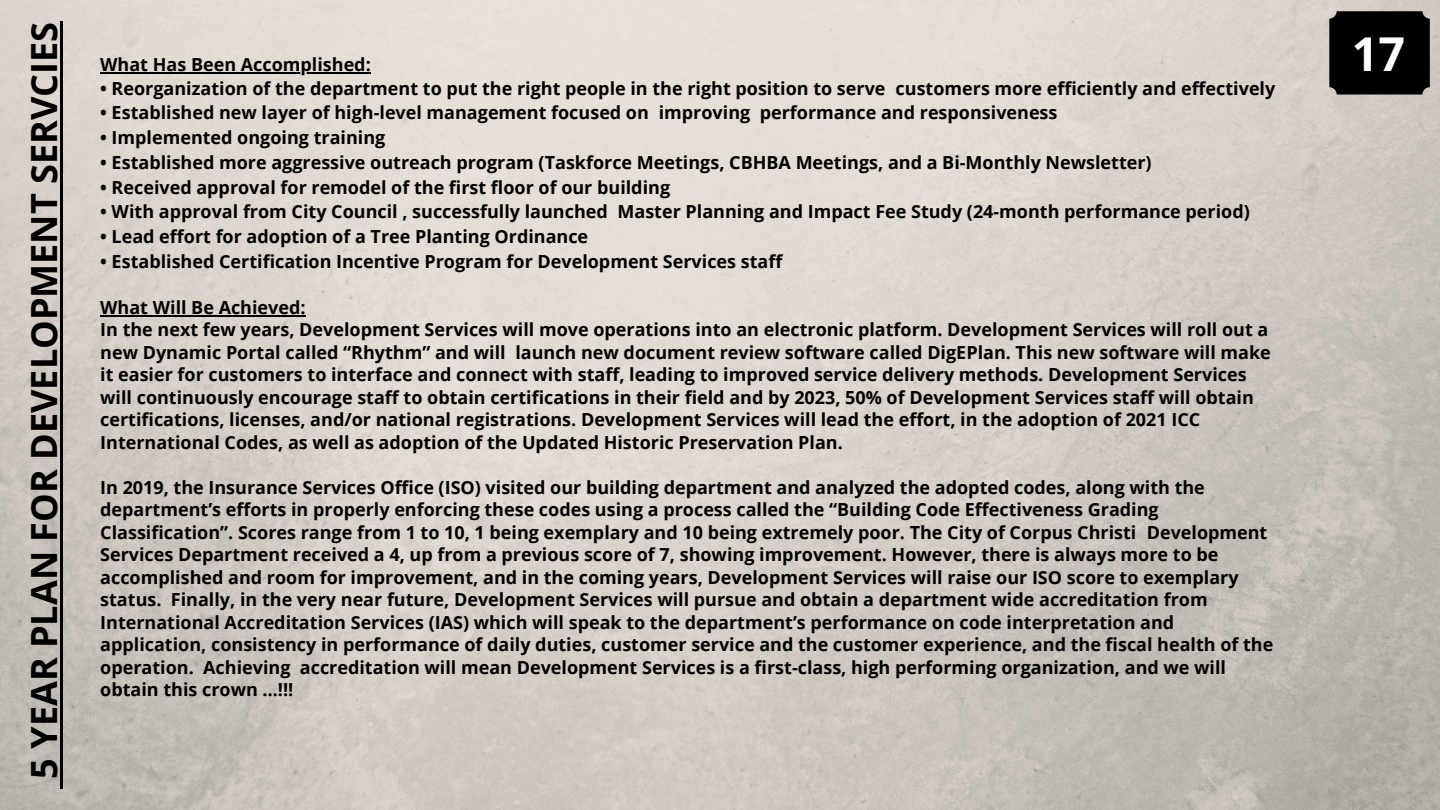
<style>
.page{position:relative;width:1440px;height:810px;background:#fff}
.page>*{position:absolute;margin:0;border:0;box-sizing:border-box;transform-origin:0 0}
.t1{font:700 46.7px "Open Sans";color:#fff}
.t2{font:700 36.1px "Open Sans";color:#000}
.t3{font:700 18px/22.5px "Open Sans";color:#000}
</style>
<div class="page">
<img style="left:0;top:0;width:1440px;height:810px">
<svg style="left:60px;top:779px;width:3px;height:9px"></svg>
<hr style="left:60px;top:22px;width:3px;height:757px;background:#000">
<hr style="left:100px;top:72px;width:271px;height:2px;background:#000">
<hr style="left:100px;top:315px;width:206px;height:2px;background:#000">
<div style="left:1329px;top:11px;width:101px;height:84px;background:#000;border-radius:7px"></div>
<p class="t2" style="left:19px;top:779px;width:759px;rotate:-90deg">5 YEAR PLAN FOR DEVELOPMENT SERVCIES</p>
<p class="t3" style="left:100px;top:52px;width:272px">What Has Been Accomplished:</p>
<p class="t3" style="left:100px;top:76px;width:1177px">• Reorganization of the department to put the right people in the right position to serve customers more efficiently and effectively</p>
<p class="t3" style="left:100px;top:101px;width:959px">• Established new layer of high-level management focused on improving performance and responsiveness</p>
<p class="t3" style="left:100px;top:126px;width:287px">• Implemented ongoing training</p>
<p class="t3" style="left:100px;top:151px;width:1053px">• Established more aggressive outreach program (Taskforce Meetings, CBHBA Meetings, and a Bi-Monthly Newsletter)</p>
<p class="t3" style="left:100px;top:175px;width:571px">• Received approval for remodel of the first floor of our building</p>
<p class="t3" style="left:100px;top:200px;width:1151px">• With approval from City Council , successfully launched Master Planning and Impact Fee Study (24-month performance period)</p>
<p class="t3" style="left:100px;top:225px;width:490px">• Lead effort for adoption of a Tree Planting Ordinance</p>
<p class="t3" style="left:100px;top:250px;width:684px">• Established Certification Incentive Program for Development Services staff</p>
<p class="t3" style="left:100px;top:295px;width:207px">What Will Be Achieved:</p>
<p class="t3" style="left:100px;top:318px;width:1172px">In the next few years, Development Services will move operations into an electronic platform. Development Services will roll out a new Dynamic Portal called “Rhythm” and will launch new document review software called DigEPlan. This new software will make it easier for customers to interface and connect with staff, leading to improved service delivery methods. Development Services will continuously encourage staff to obtain certifications in their field and by 2023, 50% of Development Services staff will obtain certifications, licenses, and/or national registrations. Development Services will lead the effort, in the adoption of 2021 ICC International Codes, as well as adoption of the Updated Historic Preservation Plan.</p>
<p class="t3" style="left:100px;top:475px;width:1175px">In 2019, the Insurance Services Office (ISO) visited our building department and analyzed the adopted codes, along with the department’s efforts in properly enforcing these codes using a process called the “Building Code Effectiveness Grading Classification”. Scores range from 1 to 10, 1 being exemplary and 10 being extremely poor. The City of Corpus Christi Development Services Department received a 4, up from a previous score of 7, showing improvement. However, there is always more to be accomplished and room for improvement, and in the coming years, Development Services will raise our ISO score to exemplary status. Finally, in the very near future, Development Services will pursue and obtain a department wide accreditation from International Accreditation Services (IAS) which will speak to the department’s performance on code interpretation and application, consistency in performance of daily duties, customer service and the customer experience, and the fiscal health of the operation. Achieving accreditation will mean Development Services is a first-class, high performing organization, and we will obtain this crown …!!!</p>
<p class="t1" style="left:1352px;top:21px;width:55px">17</p>
</div>
